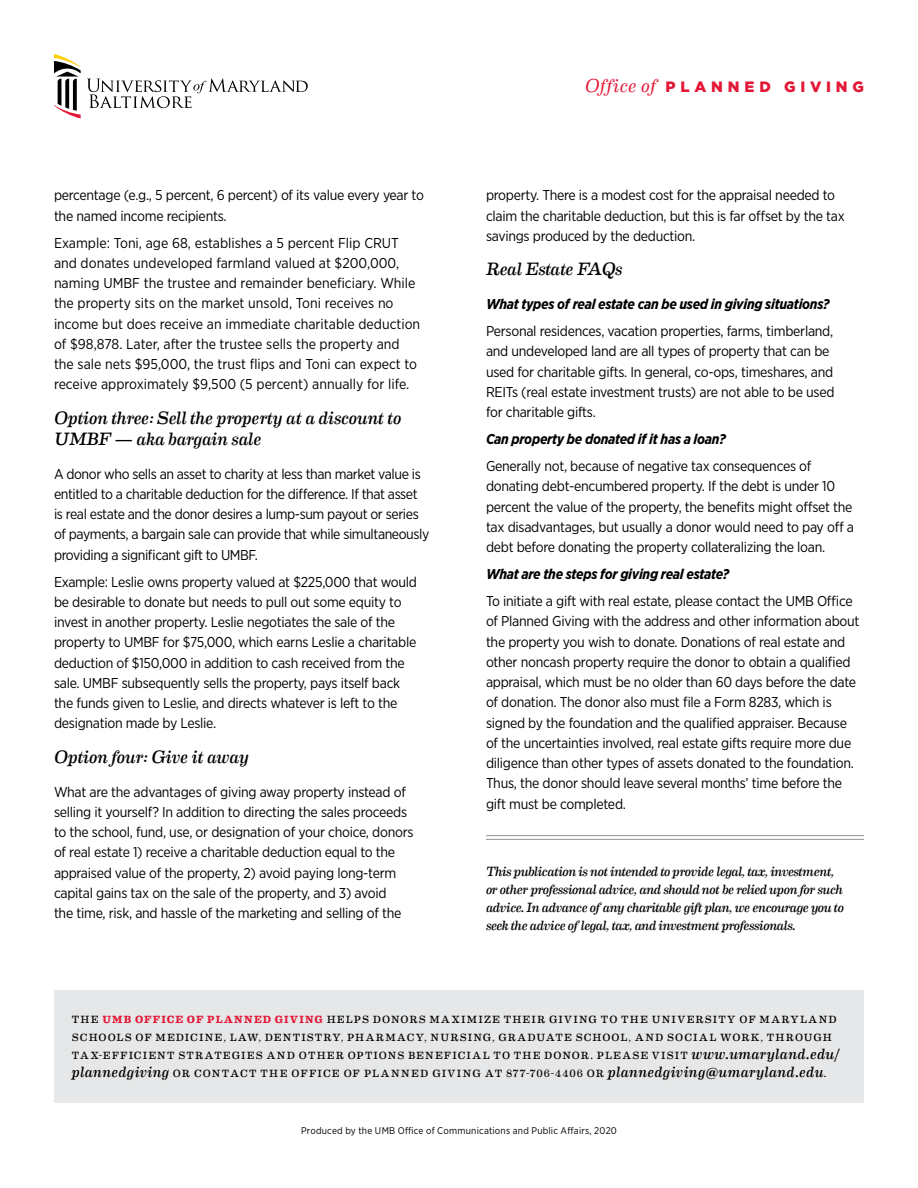
<style>
.page{position:relative;width:918px;height:1188px;background:#fff}
.page>*{position:absolute;margin:0;border:0;box-sizing:border-box;transform-origin:0 0}
.t1{font:italic 18px/21px "Eames Century Modern";letter-spacing:-.005em;color:#000}
.t2{font:italic 18px "Eames Century Modern";letter-spacing:-.03em;color:#000}
.t3{font:900 15px "Gotham";letter-spacing:.32em;color:#e31837}
.Body{font:14.25px/20.2px "Gotham Narrow";letter-spacing:-.02em;color:#000}
.Body-2{font:14.25px/20.2px "Gotham Narrow";color:#000}
.Body-3{font:italic 700 14.25px "Gotham Narrow";letter-spacing:-.02em;color:#000}
.Body_Style_B{font:italic 13.5px/18px "Eames Century Modern";letter-spacing:-.02em;color:#000}
.t4{font:10.5px/18px "Eames Century Modern";letter-spacing:.11em;color:#000}
.t5{font:9.75px "Gotham Narrow";letter-spacing:.02em;color:#000}
.s1{font-family:"Eames Century Modern";font-weight:400;font-style:italic;font-size:18.75px}
.s2{font-weight:700;color:#e31837}
.s3{font-style:italic;font-size:15px}
</style>
<div class="page">
<svg style="left:54px;top:54px;width:27px;height:65px"></svg>
<svg style="left:87px;top:78px;width:221px;height:30px"></svg>
<hr style="left:486px;top:835px;width:378px;height:1px;background:#939598">
<hr style="left:486px;top:839px;width:378px;height:1px;background:#939598">
<div style="left:54px;top:990px;width:810px;height:113px;background:#e6e7e8"></div>
<p class="Body" style="left:54px;top:185px;width:372px">percentage (e.g., 5 percent, 6 percent) of its value every year to the named income recipients.</p>
<p class="Body-2" style="left:54px;top:232px;width:368px">Example: Toni, age 68, establishes a 5 percent Flip CRUT and donates undeveloped farmland valued at $200,000, naming UMBF the trustee and remainder beneficiary. While the property sits on the market unsold, Toni receives no income but does receive an immediate charitable deduction of $98,878. Later, after the trustee sells the property and the sale nets $95,000, the trust flips and Toni can expect to receive approximately $9,500 (5 percent) annually for life.</p>
<h3 class="t1" style="left:54px;top:406px;width:349px">Option three: Sell the property at a discount to<br>UMBF — aka bargain sale</h3>
<p class="Body" style="left:54px;top:463px;width:377px">A donor who sells an asset to charity at less than market value is entitled to a charitable deduction for the difference. If that asset is real estate and the donor desires a lump-sum payout or series of payments, a bargain sale can provide that while simultaneously providing a significant gift to UMBF.</p>
<p class="Body" style="left:54px;top:571px;width:365px">Example: Leslie owns property valued at $225,000 that would be desirable to donate but needs to pull out some equity to invest in another property. Leslie negotiates the sale of the property to UMBF for $75,000, which earns Leslie a charitable deduction of $150,000 in addition to cash received from the sale. UMBF subsequently sells the property, pays itself back the funds given to Leslie, and directs whatever is left to the designation made by Leslie.</p>
<h3 class="t1" style="left:54px;top:745px;width:197px">Option four: Give it away</h3>
<p class="Body" style="left:54px;top:781px;width:361px">What are the advantages of giving away property instead of selling it yourself? In addition to directing the sales proceeds to the school, fund, use, or designation of your choice, donors of real estate 1) receive a charitable deduction equal to the appraised value of the property, 2) avoid paying long-term capital gains tax on the sale of the property, and 3) avoid<br>the time, risk, and hassle of the marketing and selling of the</p>
<p class="t3" style="left:585px;top:77px;width:280px"><span class="s1">Office of</span> PLANNED GIVING</p>
<p class="Body" style="left:486px;top:185px;width:360px">property. There is a modest cost for the appraisal needed to claim the charitable deduction, but this is far offset by the tax savings produced by the deduction.</p>
<h3 class="t2" style="left:486px;top:256px;width:138px">Real Estate FAQs</h3>
<p class="Body-3" style="left:486px;top:295px;width:345px">What types of real estate can be used in giving situations?</p>
<p class="Body" style="left:486px;top:321px;width:350px">Personal residences, vacation properties, farms, timberland, and undeveloped land are all types of property that can be used for charitable gifts. In general, co-ops, timeshares, and REITs (real estate investment trusts) are not able to be used for charitable gifts.</p>
<p class="Body-3" style="left:486px;top:430px;width:241px">Can property be donated if it has a loan?</p>
<p class="Body" style="left:486px;top:456px;width:370px">Generally not, because of negative tax consequences of donating debt-encumbered property. If the debt is under 10 percent the value of the property, the benefits might offset the tax disadvantages, but usually a donor would need to pay off a debt before donating the property collateralizing the loan.</p>
<p class="Body-3" style="left:486px;top:565px;width:245px">What are the steps for giving real estate?</p>
<p class="Body" style="left:486px;top:591px;width:375px">To initiate a gift with real estate, please contact the UMB Office of Planned Giving with the address and other information about the property you wish to donate. Donations of real estate and other noncash property require the donor to obtain a qualified appraisal, which must be no older than 60 days before the date of donation. The donor also must file a Form 8283, which is signed by the foundation and the qualified appraiser. Because of the uncertainties involved, real estate gifts require more due diligence than other types of assets donated to the foundation.<br>Thus, the donor should leave several months’ time before the gift must be completed.</p>
<p class="Body_Style_B" style="left:486px;top:862px;width:360px">This publication is not intended to provide legal, tax, investment, or other professional advice, and should not be relied upon for such advice. In advance of any charitable gift plan, we encourage you to seek the advice of legal, tax, and investment professionals.</p>
<p class="t4" style="left:72px;top:1010px;width:770px">THE <span class="s2">UMB OFFICE OF PLANNED GIVING</span> HELPS DONORS MAXIMIZE THEIR GIVING TO THE UNIVERSITY OF MARYLAND SCHOOLS OF MEDICINE, LAW, DENTISTRY, PHARMACY, NURSING, GRADUATE SCHOOL, AND SOCIAL WORK, THROUGH TAX-EFFICIENT STRATEGIES AND OTHER OPTIONS BENEFICIAL TO THE DONOR. PLEASE VISIT <span class="s3">www.umaryland.edu/ plannedgiving</span> OR CONTACT THE OFFICE OF PLANNED GIVING AT 877-706-4406 OR <span class="s3">plannedgiving@umaryland.edu</span>.</p>
<p class="t5" style="left:301px;top:1125px;width:317px">Produced by the UMB Office of Communications and Public Affairs, 2020</p>
</div>
